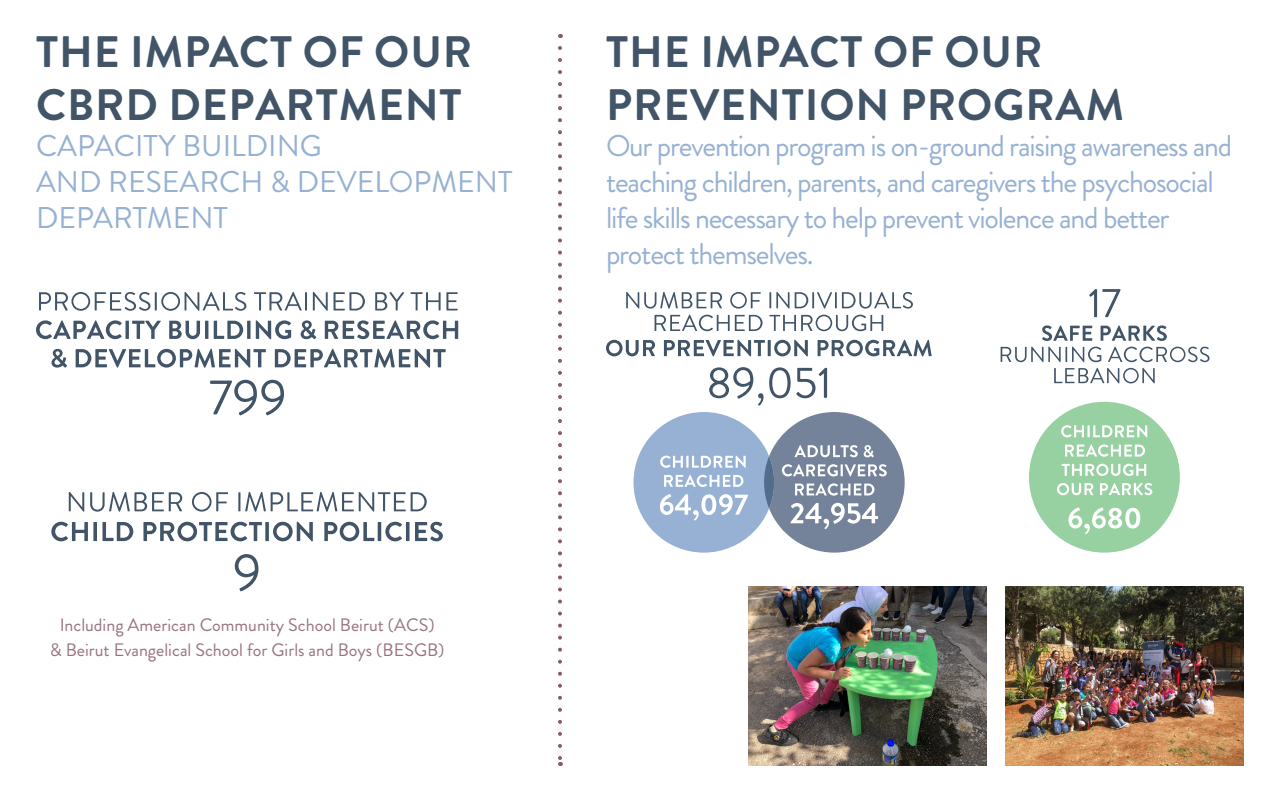
<style>
.page{position:relative;width:1280px;height:800px;background:#fff}
.page>*{position:absolute;margin:0;border:0;box-sizing:border-box;transform-origin:0 0}
.t1{font:700 44px/52.8px "Brandon Grotesque";letter-spacing:.02em;color:#415468}
.t2{font:30px/36px "Brandon Grotesque";letter-spacing:-.04em;color:#96b1d3}
.t3{font:30px/36px "Brandon Grotesque";color:#96b1d3}
.t4{font:18px/25.6px "Brandon Grotesque";color:#987280;text-align:center}
</style>
<div class="page">
<div style="left:633px;top:412px;width:141px;height:141px;background:#96b1d3;border-radius:50%"></div>
<svg style="left:660px;top:456px;width:86px;height:12px"></svg>
<svg style="left:664px;top:475px;width:79px;height:12px"></svg>
<svg style="left:660px;top:494px;width:88px;height:27px"></svg>
<svg style="left:764px;top:456px;width:10px;height:52px"></svg>
<svg style="left:769px;top:412px;width:136px;height:141px"></svg>
<svg style="left:626px;top:292px;width:96px;height:17px"></svg>
<svg style="left:730px;top:292px;width:31px;height:17px"></svg>
<svg style="left:769px;top:292px;width:144px;height:17px"></svg>
<svg style="left:655px;top:315px;width:108px;height:16px"></svg>
<svg style="left:769px;top:315px;width:114px;height:16px"></svg>
<svg style="left:606px;top:340px;width:49px;height:16px"></svg>
<svg style="left:664px;top:340px;width:101px;height:16px"></svg>
<hr style="left:768px;top:340px;width:3px;height:16px;background:#415468">
<svg style="left:774px;top:340px;width:34px;height:16px"></svg>
<svg style="left:818px;top:340px;width:114px;height:16px"></svg>
<svg style="left:709px;top:367px;width:118px;height:39px"></svg>
<div style="left:1029px;top:402px;width:151px;height:151px;background:#97d0a1;border-radius:50%"></div>
<svg style="left:1061px;top:425px;width:86px;height:12px"></svg>
<svg style="left:1065px;top:444px;width:80px;height:13px"></svg>
<svg style="left:1062px;top:464px;width:84px;height:12px"></svg>
<svg style="left:1057px;top:483px;width:36px;height:12px"></svg>
<svg style="left:1100px;top:483px;width:52px;height:12px"></svg>
<svg style="left:1068px;top:507px;width:72px;height:27px"></svg>
<svg style="left:1089px;top:289px;width:32px;height:28px"></svg>
<svg style="left:1042px;top:325px;width:50px;height:16px"></svg>
<svg style="left:1101px;top:325px;width:66px;height:16px"></svg>
<svg style="left:1001px;top:347px;width:100px;height:15px"></svg>
<svg style="left:1108px;top:347px;width:102px;height:15px"></svg>
<svg style="left:1054px;top:368px;width:101px;height:15px"></svg>
<svg style="left:39px;top:292px;width:207px;height:19px"></svg>
<svg style="left:254px;top:292px;width:53px;height:18px"></svg>
<svg style="left:313px;top:292px;width:15px;height:19px"></svg>
<svg style="left:334px;top:292px;width:31px;height:18px"></svg>
<svg style="left:375px;top:292px;width:29px;height:18px"></svg>
<svg style="left:411px;top:292px;width:47px;height:18px"></svg>
<svg style="left:36px;top:320px;width:86px;height:19px"></svg>
<hr style="left:126px;top:321px;width:3px;height:18px;background:#415468">
<svg style="left:132px;top:321px;width:29px;height:18px"></svg>
<svg style="left:169px;top:321px;width:31px;height:18px"></svg>
<hr style="left:205px;top:321px;width:3px;height:18px;background:#415468">
<svg style="left:214px;top:321px;width:29px;height:18px"></svg>
<svg style="left:247px;top:321px;width:4px;height:18px"></svg>
<svg style="left:256px;top:320px;width:35px;height:19px"></svg>
<svg style="left:301px;top:320px;width:16px;height:19px"></svg>
<svg style="left:325px;top:320px;width:133px;height:19px"></svg>
<svg style="left:51px;top:349px;width:16px;height:19px"></svg>
<svg style="left:76px;top:349px;width:190px;height:19px"></svg>
<svg style="left:275px;top:349px;width:171px;height:19px"></svg>
<svg style="left:210px;top:380px;width:74px;height:36px"></svg>
<svg style="left:69px;top:492px;width:15px;height:20px"></svg>
<svg style="left:90px;top:492px;width:92px;height:20px"></svg>
<svg style="left:192px;top:492px;width:36px;height:20px"></svg>
<svg style="left:238px;top:492px;width:189px;height:20px"></svg>
<svg style="left:51px;top:522px;width:37px;height:19px"></svg>
<svg style="left:93px;top:522px;width:4px;height:19px"></svg>
<svg style="left:102px;top:522px;width:31px;height:19px"></svg>
<svg style="left:143px;top:522px;width:119px;height:19px"></svg>
<svg style="left:265px;top:522px;width:4px;height:19px"></svg>
<svg style="left:273px;top:522px;width:40px;height:19px"></svg>
<svg style="left:324px;top:522px;width:50px;height:19px"></svg>
<hr style="left:378px;top:522px;width:3px;height:19px;background:#415468">
<svg style="left:385px;top:522px;width:17px;height:19px"></svg>
<svg style="left:406px;top:522px;width:4px;height:19px"></svg>
<svg style="left:415px;top:522px;width:28px;height:19px"></svg>
<svg style="left:235px;top:554px;width:23px;height:37px"></svg>
<svg style="left:558px;top:48px;width:4px;height:718px"></svg>
<img style="left:748px;top:586px;width:239px;height:179px">
<img style="left:1005px;top:586px;width:239px;height:179px">
<h1 class="t1" style="left:36px;top:26px;width:437px">THE IMPACT OF OUR<br>CBRD DEPARTMENT</h1>
<p class="t3" style="left:36px;top:128px;width:478px">CAPACITY BUILDING<br>AND RESEARCH &amp; DEVELOPMENT<br>DEPARTMENT</p>
<h1 class="t1" style="left:606px;top:26px;width:519px">THE IMPACT OF OUR<br>PREVENTION PROGRAM</h1>
<p class="t2" style="left:606px;top:128px;width:628px">Our prevention program is on-ground raising awareness and teaching children, parents, and caregivers the psychosocial life skills necessary to help prevent violence and better protect themselves.</p>
<p class="t4" style="left:50px;top:612px;width:396px">Including American Community School Beirut (ACS)<br>&amp; Beirut Evangelical School for Girls and Boys (BESGB)</p>
</div>
